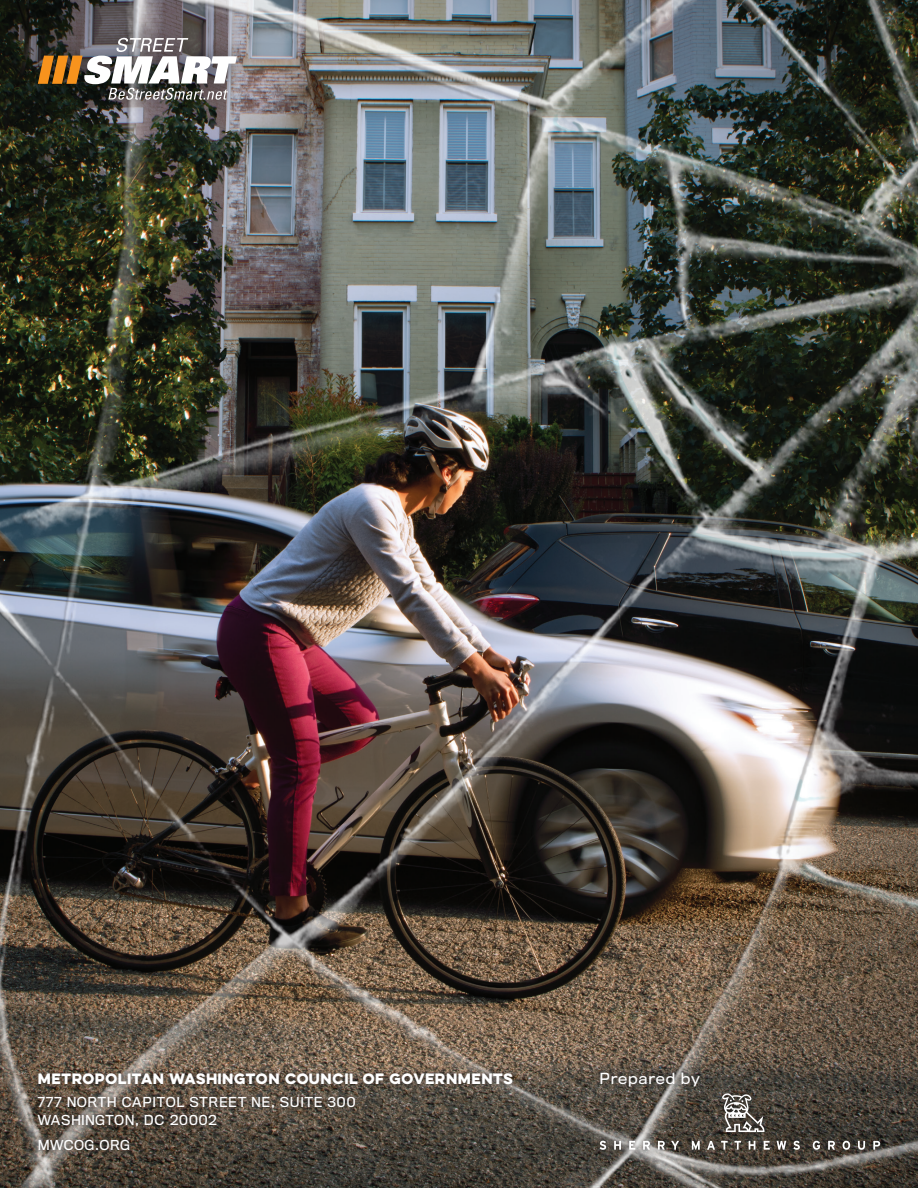
<style>
.page{position:relative;width:918px;height:1188px;background:#fff}
.page>*{position:absolute;margin:0;border:0;box-sizing:border-box;transform-origin:0 0}
.t1{font:14.25px "Titling Gothic FB Normal";letter-spacing:.055em;color:#fff}
.t2{font:13.5px "Eveleth Clean";letter-spacing:.04em;color:#fff}
.t3{font:12.75px/18px "Titling Gothic FB Normal";letter-spacing:.05em;color:#fff}
.t4{font:12.75px "Titling Gothic FB Normal";letter-spacing:.03em;color:#fff}
</style>
<div class="page">
<img style="left:0;top:0;width:918px;height:1188px">
<div style="left:32px;top:1067px;width:486px;height:89px;background:#231f20;opacity:.75"></div>
<div style="left:20px;top:19px;width:234px;height:99px;background:#000;opacity:.5"></div>
<svg style="left:38px;top:38px;width:199px;height:62px"></svg>
<div style="left:594px;top:1088px;width:292px;height:68px;background:#231f20;opacity:.75"></div>
<svg style="left:600px;top:1093px;width:280px;height:57px;background:#5a554d"></svg>
<div style="left:595px;top:1066px;width:110px;height:26px;background:#231f20;opacity:.75"></div>
<p class="t2" style="left:38px;top:1068px;width:477px">METROPOLITAN WASHINGTON COUNCIL OF GOVERNMENTS</p>
<p class="t3" style="left:38px;top:1094px;width:319px">777 NORTH CAPITOL STREET NE, SUITE 300<br>WASHINGTON, DC 20002</p>
<p class="t4" style="left:38px;top:1138px;width:93px">MWCOG.ORG</p>
<p class="t1" style="left:600px;top:1070px;width:102px">Prepared by</p>
</div>
